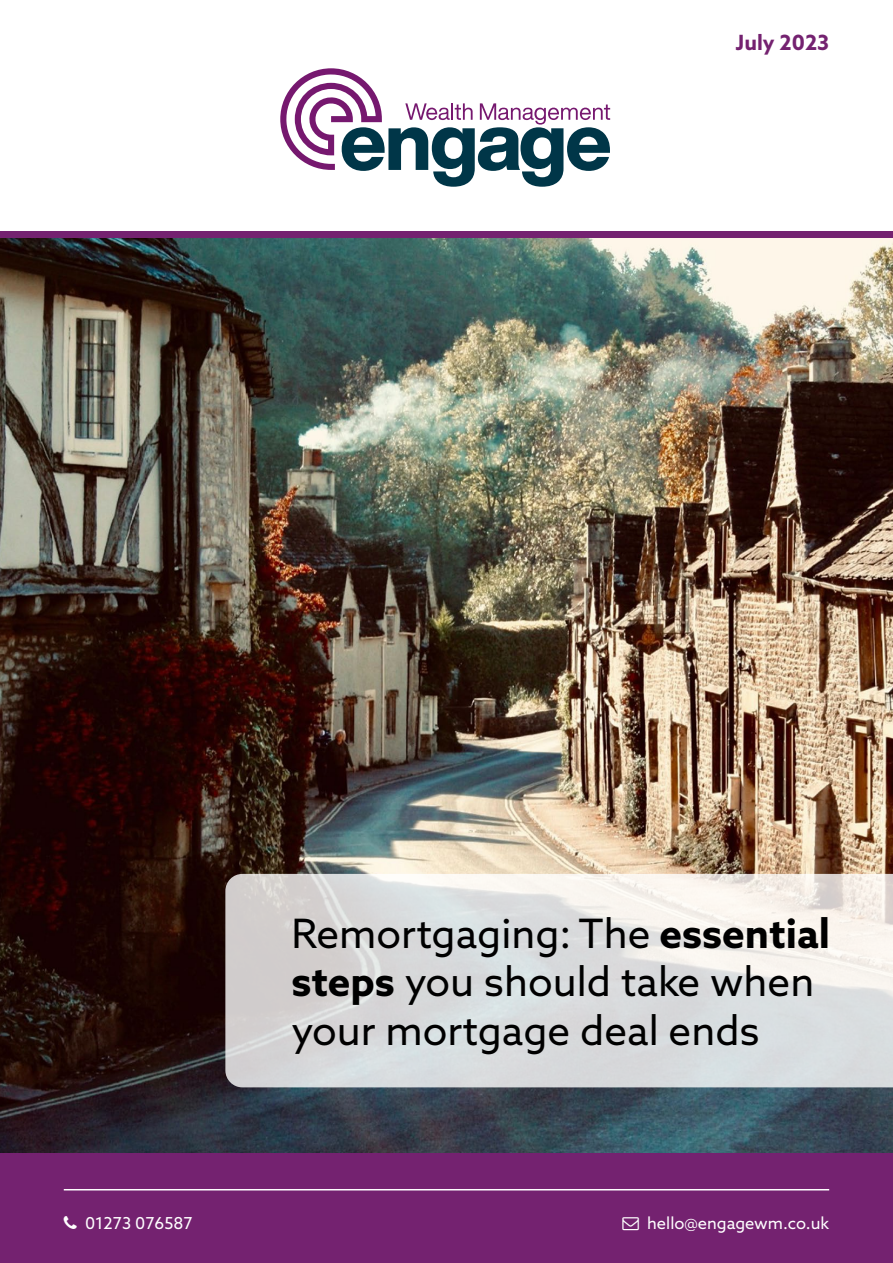
<style>
.page{position:relative;width:893px;height:1263px;background:#fff}
.page>*{position:absolute;margin:0;border:0;box-sizing:border-box;transform-origin:0 0}
.t1{font:40.5px/48.6px "Azo Sans";color:#000}
.t2{font:700 21px "Azo Sans";color:#742270}
.t3{font:16.5px "Azo Sans";color:#fff}
.s1{font-weight:700}
</style>
<div class="page">
<img style="left:0;top:238px;width:893px;height:915px">
<div style="left:0;top:1153px;width:893px;height:110px;background:#742270"></div>
<svg style="left:225px;top:874px;width:668px;height:213px;background:#dddede"></svg>
<hr style="left:64px;top:1189px;width:765px;height:1px;background:#fff">
<div style="left:0;top:232px;width:893px;height:6px;background:#742270"></div>
<svg style="left:280px;top:68px;width:330px;height:119px"></svg>
<p class="t2" style="left:736px;top:29px;width:95px">July 2023</p>
<p class="t1" style="left:291px;top:908px;width:540px">Remortgaging: The <span class="s1">essential steps</span> you should take when your mortgage deal ends</p>
<p class="t3" style="left:85px;top:1212px;width:109px">01273 076587</p>
<p class="t3" style="left:647px;top:1212px;width:184px">hello@engagewm.co.uk</p>
</div>
